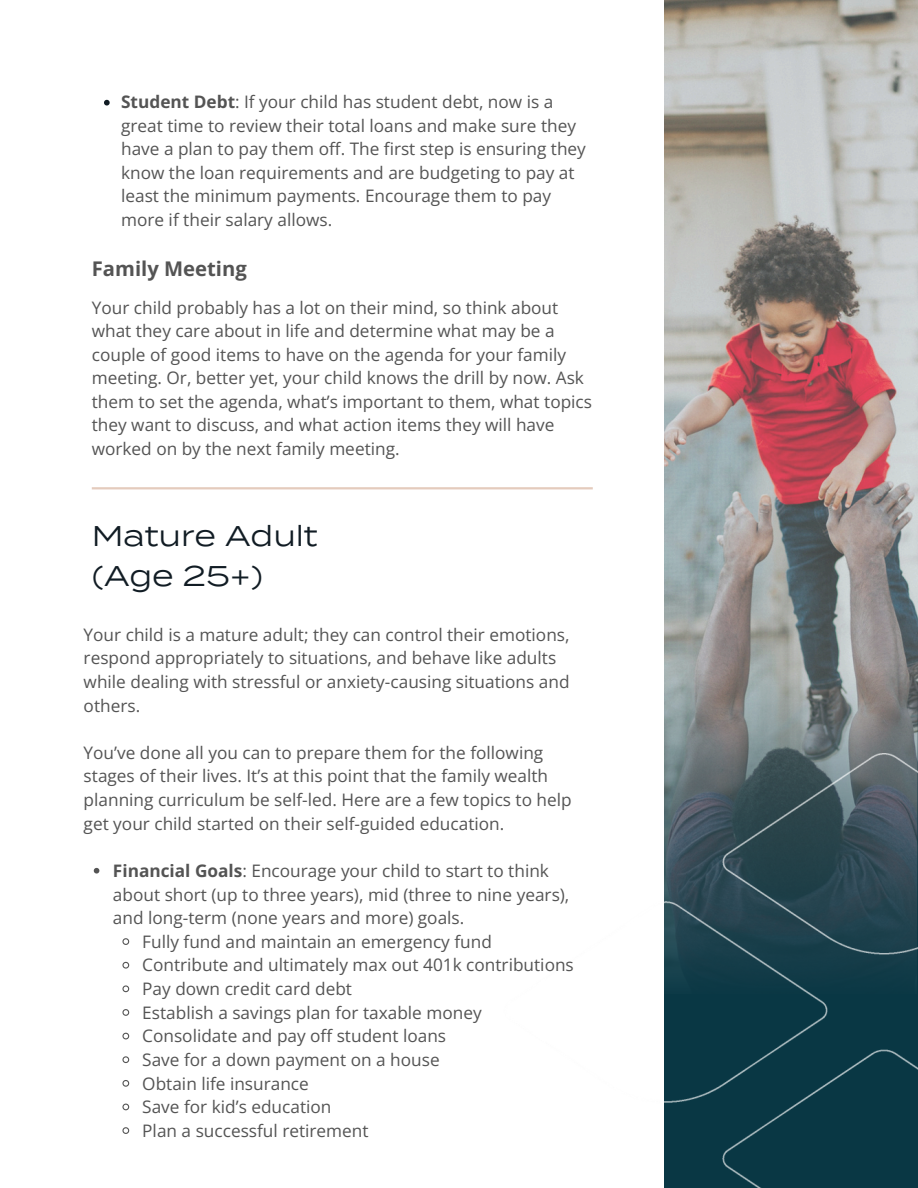
<style>
.page{position:relative;width:918px;height:1188px;background:#fff}
.page>*{position:absolute;margin:0;border:0;box-sizing:border-box;transform-origin:0 0}
.t1{font:28.5px/39.3px "Termina";color:#111c24}
.t2{font:700 20.25px "Open Sans";color:#545454}
.t3{font:17.25px/23.5px "Open Sans";color:#545454}
.s1{font-weight:700}
</style>
<div class="page">
<img style="left:664px;top:0;width:253px;height:667px">
<svg style="left:664px;top:667px;width:254px;height:87px"></svg>
<img style="left:664px;top:754px;width:254px;height:434px">
<svg style="left:104px;top:100px;width:6px;height:6px"></svg>
<hr style="left:92px;top:487px;width:501px;height:2px;background:#bd7f5a">
<svg style="left:94px;top:868px;width:5px;height:6px"></svg>
<svg style="left:122px;top:938px;width:8px;height:7px"></svg>
<svg style="left:122px;top:961px;width:8px;height:8px"></svg>
<svg style="left:122px;top:985px;width:8px;height:8px"></svg>
<svg style="left:122px;top:1009px;width:8px;height:7px"></svg>
<svg style="left:122px;top:1032px;width:8px;height:8px"></svg>
<svg style="left:122px;top:1056px;width:8px;height:8px"></svg>
<svg style="left:122px;top:1080px;width:8px;height:7px"></svg>
<svg style="left:122px;top:1103px;width:8px;height:8px"></svg>
<svg style="left:122px;top:1127px;width:8px;height:7px"></svg>
<p class="t3" style="left:121px;top:89px;width:466px"><span class="s1">Student Debt</span>: If your child has student debt, now is a great time to review their total loans and make sure they have a plan to pay them off. The first step is ensuring they know the loan requirements and are budgeting to pay at least the minimum payments. Encourage them to pay more if their salary allows.</p>
<p class="t2" style="left:92px;top:255px;width:157px">Family Meeting</p>
<p class="t3" style="left:92px;top:295px;width:502px">Your child probably has a lot on their mind, so think about what they care about in life and determine what may be a couple of good items to have on the agenda for your family meeting. Or, better yet, your child knows the drill by now. Ask them to set the agenda, what’s important to them, what topics they want to discuss, and what action items they will have worked on by the next family meeting.</p>
<h1 class="t1" style="left:92px;top:515px;width:227px">Mature Adult (Age 25+)</h1>
<p class="t3" style="left:84px;top:622px;width:487px">Your child is a mature adult; they can control their emotions, respond appropriately to situations, and behave like adults while dealing with stressful or anxiety-causing situations and others.</p>
<p class="t3" style="left:84px;top:740px;width:490px">You’ve done all you can to prepare them for the following stages of their lives. It’s at this point that the family wealth planning curriculum be self-led. Here are a few topics to help get your child started on their self-guided education.</p>
<p class="t3" style="left:113px;top:858px;width:438px"><span class="s1">Financial Goals</span>: Encourage your child to start to think</p>
<p class="t3" style="left:113px;top:882px;width:458px">about short (up to three years), mid (three to nine years),</p>
<p class="t3" style="left:113px;top:906px;width:353px">and long-term (none years and more) goals.</p>
<p class="t3" style="left:142px;top:929px;width:351px">Fully fund and maintain an emergency fund</p>
<p class="t3" style="left:142px;top:953px;width:433px">Contribute and ultimately max out 401k contributions</p>
<p class="t3" style="left:142px;top:977px;width:211px">Pay down credit card debt</p>
<p class="t3" style="left:142px;top:1000px;width:341px">Establish a savings plan for taxable money</p>
<p class="t3" style="left:142px;top:1024px;width:305px">Consolidate and pay off student loans</p>
<p class="t3" style="left:142px;top:1047px;width:299px">Save for a down payment on a house</p>
<p class="t3" style="left:142px;top:1071px;width:168px">Obtain life insurance</p>
<p class="t3" style="left:142px;top:1095px;width:191px">Save for kid’s education</p>
<p class="t3" style="left:142px;top:1118px;width:228px">Plan a successful retirement</p>
</div>
